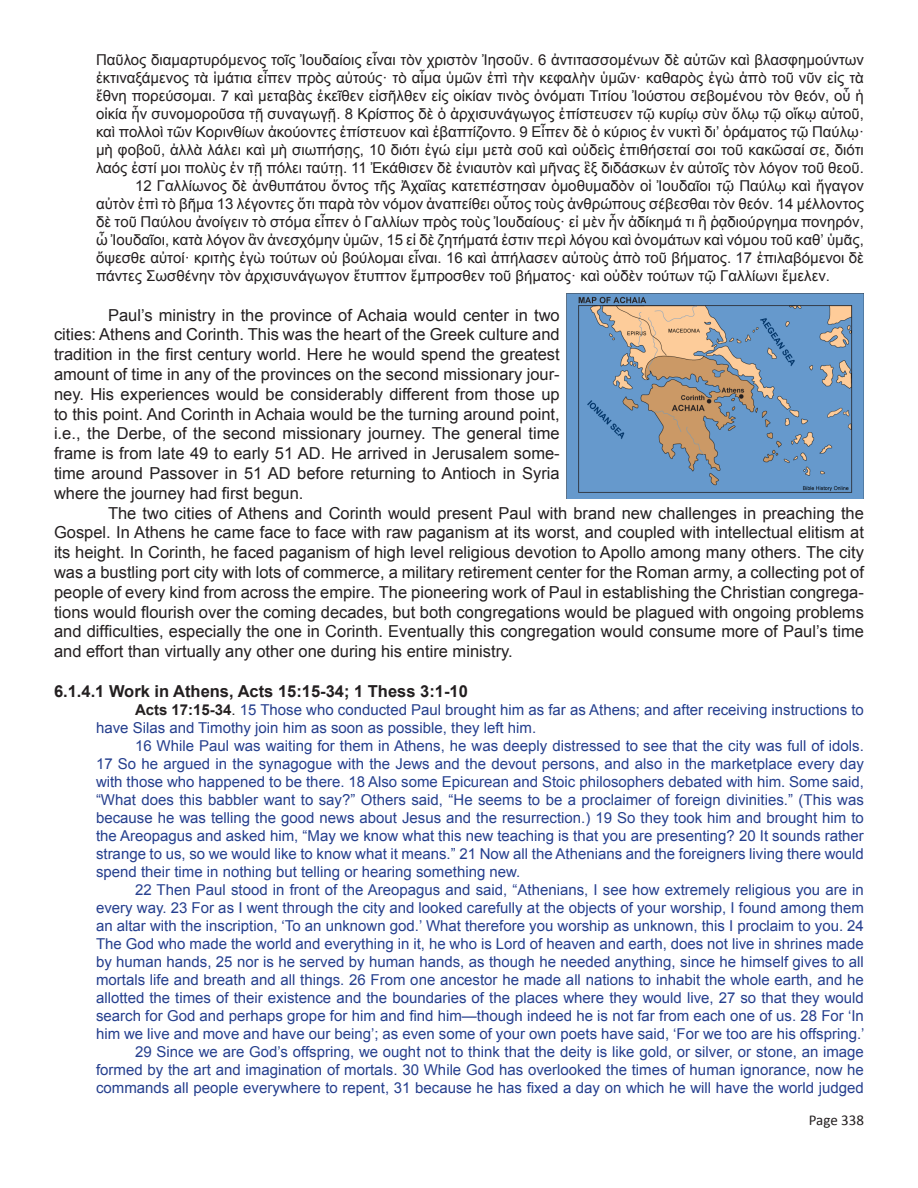
<style>
.page{position:relative;width:918px;height:1188px;background:#fff}
.page>*{position:absolute;margin:0;border:0;box-sizing:border-box;transform-origin:0 0}
.t1{font:16.5px/19.8px "Arial";color:#231f20;text-align:justify}
.t2{font:700 16.5px "Arial";color:#231f20}
.t3{font:15px/18px "Arial";color:#253f8e;text-align:justify}
.t4{font:15px/18px "Arial";color:#231f20;text-align:justify}
.t5{font:15px "Calibri";color:#231f20}
.s1{font-weight:700;color:#231f20}
.s2{color:#231f20}
</style>
<div class="page">
<img style="left:566px;top:293px;width:298px;height:206px">
<p class="t4" style="left:96px;top:51px;width:770px">Παῦλος διαμαρτυρόμενος τοῖς Ἰουδαίοις εἶναι τὸν χριστὸν Ἰησοῦν. 6 ἀντιτασσομένων δὲ αὐτῶν καὶ βλασφημούντων ἐκτιναξάμενος τὰ ἱμάτια εἶπεν πρὸς αὐτούς· τὸ αἷμα ὑμῶν ἐπὶ τὴν κεφαλὴν ὑμῶν· καθαρὸς ἐγὼ ἀπὸ τοῦ νῦν εἰς τὰ ἔθνη πορεύσομαι. 7 καὶ μεταβὰς ἐκεῖθεν εἰσῆλθεν εἰς οἰκίαν τινὸς ὀνόματι Τιτίου Ἰούστου σεβομένου τὸν θεόν, οὗ ἡ οἰκία ἦν συνομοροῦσα τῇ συναγωγῇ. 8 Κρίσπος δὲ ὁ ἀρχισυνάγωγος ἐπίστευσεν τῷ κυρίῳ σὺν ὅλῳ τῷ οἴκῳ αὐτοῦ, καὶ πολλοὶ τῶν Κορινθίων ἀκούοντες ἐπίστευον καὶ ἐβαπτίζοντο. 9 Εἶπεν δὲ ὁ κύριος ἐν νυκτὶ διʼ ὁράματος τῷ Παύλῳ· μὴ φοβοῦ, ἀλλὰ λάλει καὶ μὴ σιωπήσῃς, 10 διότι ἐγώ εἰμι μετὰ σοῦ καὶ οὐδεὶς ἐπιθήσεταί σοι τοῦ κακῶσαί σε, διότι λαός ἐστί μοι πολὺς ἐν τῇ πόλει ταύτῃ. 11 Ἐκάθισεν δὲ ἐνιαυτὸν καὶ μῆνας ἓξ διδάσκων ἐν αὐτοῖς τὸν λόγον τοῦ θεοῦ.</p>
<p class="t4" style="left:96px;top:177px;width:770px;text-indent:39px">12 Γαλλίωνος δὲ ἀνθυπάτου ὄντος τῆς Ἀχαΐας κατεπέστησαν ὁμοθυμαδὸν οἱ Ἰουδαῖοι τῷ Παύλῳ καὶ ἤγαγον αὐτὸν ἐπὶ τὸ βῆμα 13 λέγοντες ὅτι παρὰ τὸν νόμον ἀναπείθει οὗτος τοὺς ἀνθρώπους σέβεσθαι τὸν θεόν. 14 μέλλοντος δὲ τοῦ Παύλου ἀνοίγειν τὸ στόμα εἶπεν ὁ Γαλλίων πρὸς τοὺς Ἰουδαίους· εἰ μὲν ἦν ἀδίκημά τι ἢ ῥᾳδιούργημα πονηρόν, ὦ Ἰουδαῖοι, κατὰ λόγον ἂν ἀνεσχόμην ὑμῶν, 15 εἰ δὲ ζητήματά ἐστιν περὶ λόγου καὶ ὀνομάτων καὶ νόμου τοῦ καθʼ ὑμᾶς, ὄψεσθε αὐτοί· κριτὴς ἐγὼ τούτων οὐ βούλομαι εἶναι. 16 καὶ ἀπήλασεν αὐτοὺς ἀπὸ τοῦ βήματος. 17 ἐπιλαβόμενοι δὲ πάντες Σωσθένην τὸν ἀρχισυνάγωγον ἔτυπτον ἔμπροσθεν τοῦ βήματος· καὶ οὐδὲν τούτων τῷ Γαλλίωνι ἔμελεν.</p>
<p class="t1" style="left:54px;top:305px;width:507px;text-indent:54px">Paul’s ministry in the province of Achaia would center in two cities: Athens and Corinth. This was the heart of the Greek culture and tradition in the first century world. Here he would spend the greatest amount of time in any of the provinces on the second missionary jour&shy;ney. His experiences would be considerably different from those up to this point. And Corinth in Achaia would be the turning around point, i.e., the Derbe, of the second missionary journey. The general time frame is from late 49 to early 51 AD. He arrived in Jerusalem some&shy;time around Passover in 51 AD before returning to Antioch in Syria where the journey had first begun.</p>
<p class="t1" style="left:54px;top:503px;width:812px;text-indent:54px">The two cities of Athens and Corinth would present Paul with brand new challenges in preaching the Gospel. In Athens he came face to face with raw paganism at its worst, and coupled with intellectual elitism at its height. In Corinth, he faced paganism of high level religious devotion to Apollo among many others. The city was a bustling port city with lots of commerce, a military retirement center for the Roman army, a collecting pot of people of every kind from across the empire. The pioneering work of Paul in establishing the Christian congrega&shy;tions would flourish over the coming decades, but both congregations would be plagued with ongoing problems and difficulties, especially the one in Corinth. Eventually this congregation would consume more of Paul’s time and effort than virtually any other one during his entire ministry.</p>
<p class="t2" style="left:54px;top:680px;width:415px">6.1.4.1 Work in Athens, Acts 15:15-34; 1 Thess 3:1-10</p>
<p class="t3" style="left:96px;top:701px;width:769px;text-indent:39px"><span class="s1">Acts 17:15-34</span><span class="s2">.</span> 15 Those who conducted Paul brought him as far as Athens; and after receiving instructions to have Silas and Timothy join him as soon as possible, they left him.</p>
<p class="t3" style="left:96px;top:737px;width:769px;text-indent:39px">16 While Paul was waiting for them in Athens, he was deeply distressed to see that the city was full of idols.<br>17 So he argued in the synagogue with the Jews and the devout persons, and also in the marketplace every day with those who happened to be there. 18 Also some Epicurean and Stoic philosophers debated with him. Some said, “What does this babbler want to say?” Others said, “He seems to be a proclaimer of foreign divinities.” (This was because he was telling the good news about Jesus and the resurrection.) 19 So they took him and brought him to the Areopagus and asked him, “May we know what this new teaching is that you are presenting? 20 It sounds rather strange to us, so we would like to know what it means.” 21 Now all the Athenians and the foreigners living there would spend their time in nothing but telling or hearing something new.</p>
<p class="t3" style="left:96px;top:881px;width:770px;text-indent:39px">22 Then Paul stood in front of the Areopagus and said, “Athenians, I see how extremely religious you are in every way. 23 For as I went through the city and looked carefully at the objects of your worship, I found among them an altar with the inscription, ‘To an unknown god.’ What therefore you worship as unknown, this I proclaim to you. 24<br>The God who made the world and everything in it, he who is Lord of heaven and earth, does not live in shrines made by human hands, 25 nor is he served by human hands, as though he needed anything, since he himself gives to all mortals life and breath and all things. 26 From one ancestor he made all nations to inhabit the whole earth, and he allotted the times of their existence and the boundaries of the places where they would live, 27 so that they would search for God and perhaps grope for him and find him—though indeed he is not far from each one of us. 28 For ‘In him we live and move and have our being’; as even some of your own poets have said, ‘For we too are his offspring.’</p>
<p class="t3" style="left:96px;top:1043px;width:769px;text-indent:39px">29 Since we are God’s offspring, we ought not to think that the deity is like gold, or silver, or stone, an image formed by the art and imagination of mortals. 30 While God has overlooked the times of human ignorance, now he commands all people everywhere to repent, 31 because he has fixed a day on which he will have the world judged</p>
<p class="t5" style="left:809px;top:1110px;width:57px">Page 338</p>
</div>
